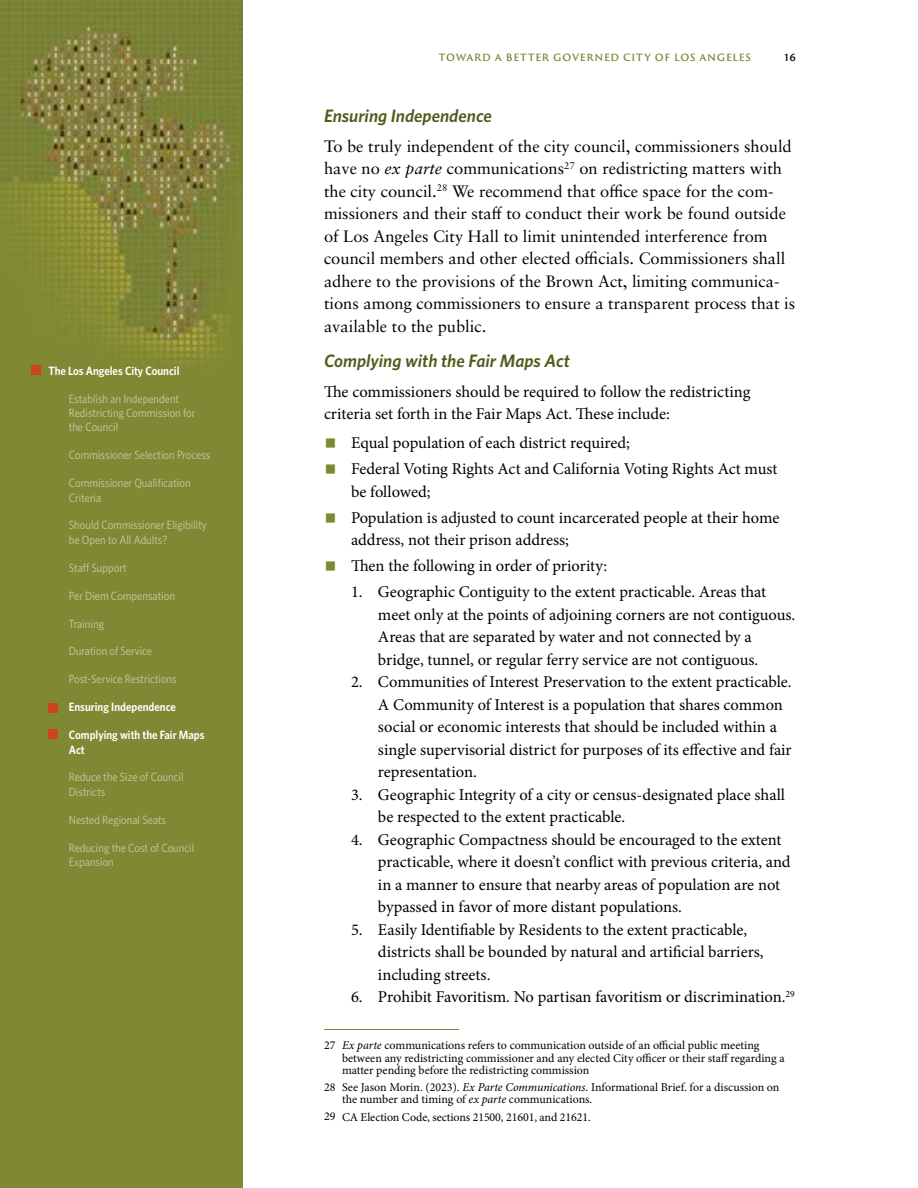
<style>
.page{position:relative;width:918px;height:1188px;background:#fff}
.page>*{position:absolute;margin:0;border:0;box-sizing:border-box;transform-origin:0 0}
.t1{font:italic 600 18px "Whitney";color:#515b1c}
.t2{font:16.5px/22.5px "Minion Pro";color:#000}
.t3{font:16.5px/22.5px "Sabon LT Pro";color:#000}
.t4{font:12px/12.8px "Minion Pro";color:#000}
.t5{font:12px/14.4px "Whitney Narrow";color:#c8c8a6}
.t6{font:600 12px/14.4px "Whitney Narrow";color:#fff}
.t7{font:600 9.75px "Trajan Sans Pro";letter-spacing:.07em;color:#7e8733}
.t8{font:600 9.75px "Trajan Sans Pro";color:#000}
.s1{font-style:italic}
.s2{font-weight:700;font-size:31.5px;color:#7e8733}
</style>
<div class="page">
<img style="left:0;top:0;width:243px;height:1188px">
<hr style="left:324px;top:1029px;width:135px;height:1px;background:#7e8733">
<div style="left:31px;top:365px;width:9px;height:10px;background:#d0441d"></div>
<div style="left:49px;top:703px;width:9px;height:10px;background:#d0441d"></div>
<div style="left:49px;top:730px;width:9px;height:9px;background:#d0441d"></div>
<p class="t6" style="left:49px;top:363px;width:132px">The Los Angeles City Council</p>
<p class="t5" style="left:69px;top:391px;width:128px">Establish an Independent<br>Redistricting Commission for the Council</p>
<p class="t5" style="left:69px;top:447px;width:143px">Commissioner Selection Process</p>
<p class="t5" style="left:69px;top:475px;width:123px">Commissioner Qualification<br>Criteria</p>
<p class="t5" style="left:69px;top:518px;width:140px">Should Commissioner Eligibility be Open to All Adults?</p>
<p class="t5" style="left:69px;top:560px;width:59px">Staff Support</p>
<p class="t5" style="left:69px;top:588px;width:108px">Per Diem Compensation</p>
<p class="t5" style="left:69px;top:616px;width:37px">Training</p>
<p class="t5" style="left:69px;top:644px;width:85px">Duration of Service</p>
<p class="t5" style="left:69px;top:672px;width:109px">Post-Service Restrictions</p>
<p class="t6" style="left:69px;top:699px;width:109px">Ensuring Independence</p>
<p class="t6" style="left:69px;top:727px;width:137px">Complying with the Fair Maps<br>Act</p>
<p class="t5" style="left:69px;top:770px;width:116px">Reduce the Size of Council<br>Districts</p>
<p class="t5" style="left:69px;top:812px;width:99px">Nested Regional Seats</p>
<p class="t5" style="left:69px;top:840px;width:127px">Reducing the Cost of Council<br>Expansion</p>
<p class="t7" style="left:439px;top:51px;width:313px">TOWARD A BETTER GOVERNED CITY OF LOS ANGELES</p>
<p class="t8" style="left:784px;top:51px;width:13px">16</p>
<h3 class="t1" style="left:324px;top:104px;width:170px">Ensuring Independence</h3>
<p class="t3" style="left:324px;top:134px;width:473px">To be truly independent of the city council, commissioners should have no <span class="s1">ex parte</span> communications<sup>27</sup> on redistricting matters with the city council.<sup>28</sup> We recommend that office space for the com&shy;missioners and their staff to conduct their work be found outside of Los Angeles City Hall to limit unintended interference from council members and other elected officials. Commissioners shall adhere to the provisions of the Brown Act, limiting communica&shy;tions among commissioners to ensure a transparent process that is available to the public.</p>
<h3 class="t1" style="left:324px;top:349px;width:247px">Complying with the Fair Maps Act</h3>
<p class="t2" style="left:324px;top:380px;width:428px">The commissioners should be required to follow the redistricting criteria set forth in the Fair Maps Act. These include:</p>
<p class="t2" style="left:324px;top:432px;width:308px"><span class="s2">■</span> Equal population of each district required;</p>
<p class="t2" style="left:351px;top:458px;width:428px;text-indent:-27px"><span class="s2">■</span> Federal Voting Rights Act and California Voting Rights Act must be followed;</p>
<p class="t2" style="left:351px;top:506px;width:430px;text-indent:-27px"><span class="s2">■</span> Population is adjusted to count incarcerated people at their home address, not their prison address;</p>
<p class="t2" style="left:324px;top:555px;width:285px"><span class="s2">■</span> Then the following in order of priority:</p>
<p class="t2" style="left:378px;top:581px;width:419px;text-indent:-27px">1. Geographic Contiguity to the extent practicable. Areas that meet only at the points of adjoining corners are not contiguous.<br>Areas that are separated by water and not connected by a bridge, tunnel, or regular ferry service are not contiguous.</p>
<p class="t2" style="left:378px;top:671px;width:415px;text-indent:-27px">2. Communities of Interest Preservation to the extent practicable.<br>A Community of Interest is a population that shares common social or economic interests that should be included within a single supervisorial district for purposes of its effective and fair representation.</p>
<p class="t2" style="left:378px;top:783px;width:409px;text-indent:-27px">3. Geographic Integrity of a city or census-designated place shall be respected to the extent practicable.</p>
<p class="t2" style="left:378px;top:828px;width:414px;text-indent:-27px">4. Geographic Compactness should be encouraged to the extent practicable, where it doesn’t conflict with previous criteria, and in a manner to ensure that nearby areas of population are not bypassed in favor of more distant populations.</p>
<p class="t2" style="left:378px;top:918px;width:387px;text-indent:-27px">5. Easily Identifiable by Residents to the extent practicable, districts shall be bounded by natural and artificial barriers, including streets.</p>
<p class="t2" style="left:351px;top:986px;width:445px">6. Prohibit Favoritism. No partisan favoritism or discrimination.<sup>29</sup></p>
<p class="t4" style="left:342px;top:1039px;width:444px;text-indent:-18px">27 <span class="s1">Ex parte</span> communications refers to communication outside of an official public meeting between any redistricting commissioner and any elected City officer or their staff regarding a matter pending before the redistricting commission</p>
<p class="t4" style="left:342px;top:1081px;width:439px;text-indent:-18px">28 See Jason Morin. (2023). <span class="s1">Ex Parte Communications</span>. Informational Brief. for a discussion on the number and timing of <span class="s1">ex parte</span> communications.</p>
<p class="t4" style="left:324px;top:1110px;width:268px">29 CA Election Code, sections 21500, 21601, and 21621.</p>
</div>
